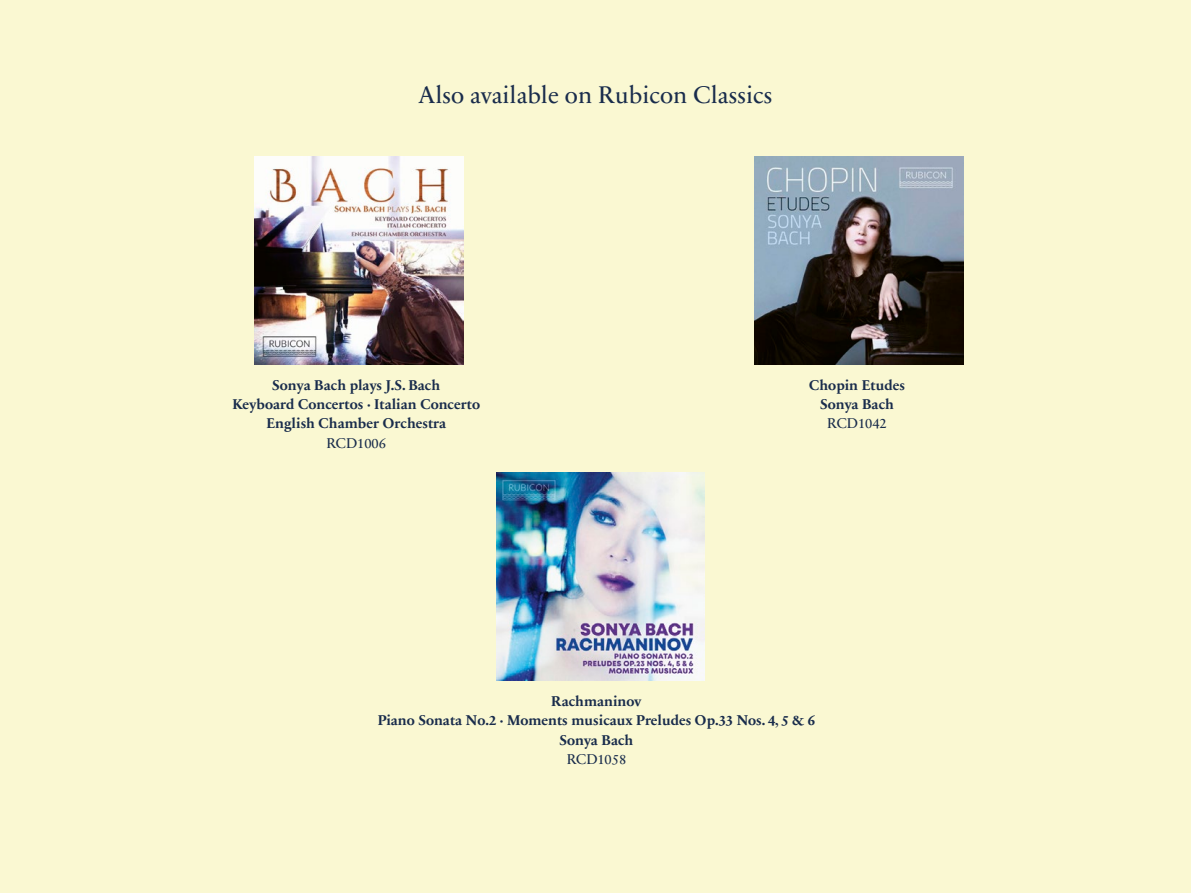
<style>
.page{position:relative;width:1191px;height:893px;background:#faf8d2}
.page>*{position:absolute;margin:0;border:0;box-sizing:border-box;transform-origin:0 0}
.t1{font:24.45px "Sabon Next LT Pro";color:#192c4c}
.t2{font:700 14.4px/19.2px "Sabon Next LT Pro";color:#192c4c;text-align:center}
.t3{font:14.4px "Sabon Next LT Pro";color:#192c4c}
</style>
<div class="page">
<img style="left:255px;top:156px;width:208px;height:209px">
<img style="left:496px;top:472px;width:208px;height:209px">
<img style="left:754px;top:156px;width:209px;height:209px">
<h1 class="t1" style="left:418px;top:76px;width:355px">Also available on Rubicon Classics</h1>
<p class="t2" style="left:232px;top:375px;width:249px">Sonya Bach plays J.S. Bach<br>Keyboard Concertos · Italian Concerto<br>English Chamber Orchestra</p>
<p class="t3" style="left:326px;top:432px;width:61px">RCD1006</p>
<p class="t2" style="left:809px;top:375px;width:97px">Chopin Etudes<br>Sonya Bach</p>
<p class="t3" style="left:827px;top:412px;width:61px">RCD1042</p>
<p class="t2" style="left:378px;top:691px;width:439px">Rachmaninov<br>Piano Sonata No.2 · Moments musicaux Preludes Op.33 Nos. 4, 5 &amp; 6<br>Sonya Bach</p>
<p class="t3" style="left:566px;top:748px;width:61px">RCD1058</p>
</div>
